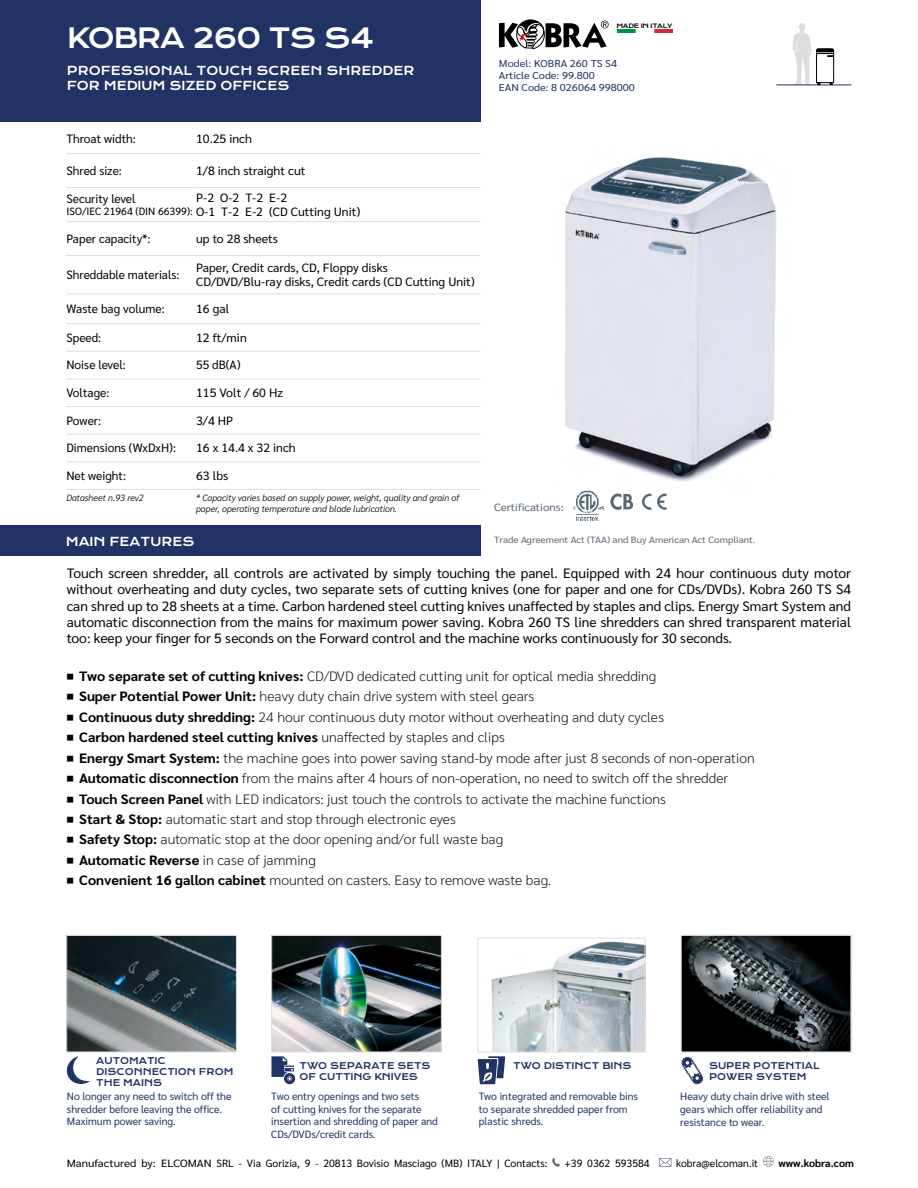
<style>
.page{position:relative;width:918px;height:1188px;background:#fff}
.page>*{position:absolute;margin:0;border:0;box-sizing:border-box;transform-origin:0 0}
.t1{font:27px "Krona One";letter-spacing:-.05em;color:#fff}
.t2{font:200 13.5px "Sarabun";color:#000;scale:1.05 1}
.t3{font:13.5px/16.2px "Sarabun";color:#000;text-align:justify}
.t4{font:700 13.5px "Sarabun";color:#000;scale:1.05 1}
.t5{font:12px/14.4px "Sarabun";color:#000}
.t6{font:12px/15px "Krona One";color:#fff}
.t7{font:10.5px/12.6px "Sarabun";color:#213264}
.t8{font:10.5px "Sarabun";color:#000;scale:1.1 1}
.t9{font:10.5px "Sarabun";color:#000}
.t10{font:10.5px/12.6px "Sarabun";color:#213264;scale:1.1 1}
.t11{font:10.5px "Sarabun";color:#596774;scale:1.1 1}
.t12{font:700 10.5px "Sarabun";color:#000}
.t13{font:9.9px/12px "Sarabun";color:#213264;scale:1.1 1}
.t14{font:italic 300 9px/10.8px "Sarabun";color:#000}
.t15{font:9px/10.8px "Krona One";color:#213264}
.t16{font:9px "Sarabun";color:#596774;scale:1.1 1}
.t17{font:5.85px "Krona One";letter-spacing:-.05em;color:#000;scale:1.08 1}
.s1{font-weight:400;font-size:12px}
.s2{font-weight:700}
.s3{font-weight:200}
</style>
<div class="page">
<img style="left:565px;top:351px;width:210px;height:131px">
<img style="left:565px;top:157px;width:212px;height:194px">
<img style="left:273px;top:937px;width:167px;height:113px">
<div style="left:271px;top:935px;width:171px;height:117px;border:1px solid #ddddde"></div>
<img style="left:491px;top:941px;width:152px;height:109px">
<div style="left:478px;top:938px;width:167px;height:114px;border:1px solid #ddddde"></div>
<div style="left:0;top:0;width:480px;height:122px;background:#213264"></div>
<div style="left:0;top:525px;width:480px;height:31px;background:#213264"></div>
<img style="left:69px;top:937px;width:166px;height:113px">
<div style="left:67px;top:935px;width:170px;height:117px;border:1px solid #ddddde"></div>
<svg style="left:66px;top:1056px;width:24px;height:28px"></svg>
<svg style="left:271px;top:1056px;width:24px;height:28px"></svg>
<svg style="left:478px;top:1056px;width:27px;height:28px"></svg>
<hr style="left:776px;top:85px;width:75px;height:1px;background:#213264">
<svg style="left:792px;top:23px;width:42px;height:62px"></svg>
<svg style="left:642px;top:494px;width:9px;height:16px"></svg>
<svg style="left:657px;top:494px;width:9px;height:16px"></svg>
<svg style="left:610px;top:494px;width:23px;height:16px"></svg>
<img style="left:574px;top:490px;width:30px;height:30px">
<svg style="left:552px;top:1158px;width:8px;height:9px"></svg>
<svg style="left:659px;top:1158px;width:12px;height:9px"></svg>
<svg style="left:763px;top:1156px;width:11px;height:11px"></svg>
<img style="left:683px;top:937px;width:166px;height:113px">
<div style="left:681px;top:935px;width:170px;height:117px;border:1px solid #ddddde"></div>
<svg style="left:681px;top:1057px;width:23px;height:27px"></svg>
<img style="left:617px;top:30px;width:55px;height:3px">
<svg style="left:499px;top:19px;width:110px;height:30px"></svg>
<hr style="left:66px;top:153px;width:130px;height:1px;background:#ddddde">
<hr style="left:66px;top:187px;width:130px;height:1px;background:#ddddde">
<hr style="left:66px;top:221px;width:130px;height:1px;background:#ddddde">
<hr style="left:66px;top:255px;width:130px;height:1px;background:#ddddde">
<hr style="left:66px;top:294px;width:130px;height:1px;background:#ddddde">
<hr style="left:66px;top:323px;width:130px;height:1px;background:#ddddde">
<hr style="left:66px;top:351px;width:130px;height:1px;background:#ddddde">
<hr style="left:66px;top:379px;width:130px;height:1px;background:#ddddde">
<hr style="left:66px;top:406px;width:130px;height:1px;background:#ddddde">
<hr style="left:66px;top:434px;width:130px;height:1px;background:#ddddde">
<hr style="left:66px;top:462px;width:130px;height:1px;background:#ddddde">
<hr style="left:66px;top:489px;width:130px;height:1px;background:#ddddde">
<hr style="left:196px;top:153px;width:284px;height:1px;background:#ddddde">
<hr style="left:196px;top:187px;width:284px;height:1px;background:#ddddde">
<hr style="left:196px;top:221px;width:284px;height:1px;background:#ddddde">
<hr style="left:196px;top:255px;width:284px;height:1px;background:#ddddde">
<hr style="left:196px;top:294px;width:284px;height:1px;background:#ddddde">
<hr style="left:196px;top:323px;width:284px;height:1px;background:#ddddde">
<hr style="left:196px;top:351px;width:284px;height:1px;background:#ddddde">
<hr style="left:196px;top:379px;width:284px;height:1px;background:#ddddde">
<hr style="left:196px;top:406px;width:284px;height:1px;background:#ddddde">
<hr style="left:196px;top:434px;width:284px;height:1px;background:#ddddde">
<hr style="left:196px;top:462px;width:284px;height:1px;background:#ddddde">
<hr style="left:196px;top:489px;width:284px;height:1px;background:#ddddde">
<h1 class="t1" style="left:67px;top:21px;width:309px">KOBRA 260 TS S4</h1>
<p class="t6" style="left:67px;top:63px;width:349px">PROFESSIONAL TOUCH SCREEN SHREDDER<br>FOR MEDIUM SIZED OFFICES</p>
<p class="t5" style="left:66px;top:132px;width:71px">Throat width:</p>
<p class="t5" style="left:196px;top:132px;width:57px">10.25 inch</p>
<p class="t5" style="left:66px;top:164px;width:57px">Shred size:</p>
<p class="t5" style="left:196px;top:164px;width:111px">1/8 inch straight cut</p>
<p class="t5" style="left:66px;top:191px;width:71px">Security level</p>
<p class="t9" style="left:66px;top:206px;width:128px">ISO/IEC 21964 (DIN 66399):</p>
<p class="t5" style="left:196px;top:190px;width:166px">P-2 O-2 T-2 E-2<br>O-1 T-2 E-2 (CD Cutting Unit)</p>
<p class="t5" style="left:66px;top:232px;width:86px">Paper capacity*:</p>
<p class="t5" style="left:196px;top:232px;width:83px">up to 28 sheets</p>
<p class="t5" style="left:66px;top:268px;width:114px">Shreddable materials:</p>
<p class="t5" style="left:196px;top:261px;width:280px">Paper, Credit cards, CD, Floppy disks<br>CD/DVD/Blu-ray disks, Credit cards (CD Cutting Unit)</p>
<p class="t5" style="left:66px;top:302px;width:100px">Waste bag volume:</p>
<p class="t5" style="left:196px;top:302px;width:35px">16 gal</p>
<p class="t5" style="left:66px;top:331px;width:36px">Speed:</p>
<p class="t5" style="left:196px;top:331px;width:52px">12 ft/min</p>
<p class="t5" style="left:66px;top:358px;width:61px">Noise level:</p>
<p class="t5" style="left:196px;top:358px;width:46px">55 dB(A)</p>
<p class="t5" style="left:66px;top:386px;width:45px">Voltage:</p>
<p class="t5" style="left:196px;top:386px;width:88px">115 Volt / 60 Hz</p>
<p class="t5" style="left:66px;top:413px;width:36px">Power:</p>
<p class="t5" style="left:196px;top:413px;width:39px">3/4 HP</p>
<p class="t5" style="left:66px;top:441px;width:111px">Dimensions (WxDxH):</p>
<p class="t5" style="left:196px;top:441px;width:101px">16 x 14.4 x 32 inch</p>
<p class="t5" style="left:66px;top:469px;width:61px">Net weight:</p>
<p class="t5" style="left:196px;top:469px;width:34px">63 lbs</p>
<p class="t14" style="left:66px;top:493px;width:79px">Datasheet n.93 rev2</p>
<p class="t14" style="left:196px;top:493px;width:265px">* Capacity varies based on supply power, weight, quality and grain of paper, operating temperature and blade lubrication.</p>
<p class="t17" style="left:616px;top:22px;width:53px">MADE IN ITALY</p>
<p class="t13" style="left:499px;top:57px;width:125px">Model: KOBRA 260 TS S4<br>Article Code: 99.800<br>EAN Code: 8 026064 998000</p>
<p class="t10" style="left:578px;top:62px;width:82px">99.800<br>8 026064 998000</p>
<p class="t11" style="left:494px;top:501px;width:65px">Certifications:</p>
<p class="t6" style="left:66px;top:534px;width:130px">MAIN FEATURES</p>
<p class="t16" style="left:494px;top:535px;width:239px">Trade Agreement Act (TAA) and Buy American Act Compliant.</p>
<p class="t3" style="left:67px;top:565px;width:786px">Touch screen shredder, all controls are activated by simply touching the panel. Equipped with 24 hour continuous duty motor without overheating and duty cycles, two separate sets of cutting knives (one for paper and one for CDs/DVDs). Kobra 260 TS S4 can shred up to 28 sheets at a time. Carbon hardened steel cutting knives unaffected by staples and clips. Energy Smart System and automatic disconnection from the mains for maximum power saving. Kobra 260 TS line shredders can shred transparent material too: keep your finger for 5 seconds on the Forward control and the machine works continuously for 30 seconds.</p>
<p class="t2" style="left:66px;top:668px;width:563px"><span class="s1">■</span> <span class="s2">Two separate set of cutting knives:</span> CD/DVD dedicated cutting unit for optical media shredding</p>
<p class="t2" style="left:66px;top:689px;width:447px"><span class="s1">■</span> <span class="s2">Super Potential Power Unit:</span> heavy duty chain drive system with steel gears</p>
<p class="t2" style="left:66px;top:709px;width:571px"><span class="s1">■</span> <span class="s2">Continuous duty shredding:</span> 24 hour continuous duty motor without overheating and duty cycles</p>
<p class="t4" style="left:66px;top:730px;width:419px"><span class="s1">■</span> Carbon hardened steel cutting knives <span class="s3">unaffected by staples and clips</span></p>
<p class="t2" style="left:66px;top:750px;width:657px"><span class="s1">■</span> <span class="s2">Energy Smart System:</span> the machine goes into power saving stand-by mode after just 8 seconds of non-operation</p>
<p class="t2" style="left:66px;top:771px;width:632px"><span class="s1">■</span> <span class="s2">Automatic disconnection</span> from the mains after 4 hours of non-operation, no need to switch off the shredder</p>
<p class="t2" style="left:66px;top:791px;width:572px"><span class="s1">■</span> <span class="s2">Touch Screen Panel</span> with LED indicators: just touch the controls to activate the machine functions</p>
<p class="t2" style="left:66px;top:811px;width:372px"><span class="s1">■</span> <span class="s2">Start &amp; Stop:</span> automatic start and stop through electronic eyes</p>
<p class="t2" style="left:66px;top:832px;width:418px"><span class="s1">■</span> <span class="s2">Safety Stop:</span> automatic stop at the door opening and/or full waste bag</p>
<p class="t4" style="left:66px;top:852px;width:239px"><span class="s1">■</span> Automatic Reverse <span class="s3">in case of jamming</span></p>
<p class="t2" style="left:66px;top:873px;width:463px"><span class="s1">■</span> <span class="s2">Convenient 16 gallon cabinet</span> mounted on casters. Easy to remove waste bag.</p>
<p class="t15" style="left:96px;top:1056px;width:139px">AUTOMATIC<br>DISCONNECTION FROM<br>THE MAINS</p>
<p class="t7" style="left:67px;top:1090px;width:166px">No longer any need to switch off the shredder before leaving the office.<br>Maximum power saving.</p>
<p class="t15" style="left:300px;top:1061px;width:133px">TWO SEPARATE SETS<br>OF CUTTING KNIVES</p>
<p class="t15" style="left:513px;top:1061px;width:120px">TWO DISTINCT BINS</p>
<p class="t15" style="left:709px;top:1061px;width:112px">SUPER POTENTIAL<br>POWER SYSTEM</p>
<p class="t7" style="left:680px;top:1090px;width:151px">Heavy duty chain drive with steel gears which offer reliability and resistance to wear.</p>
<p class="t7" style="left:271px;top:1090px;width:168px">Two entry openings and two sets<br>of cutting knives for the separate insertion and shredding of paper and<br>CDs/DVDs/credit cards.</p>
<p class="t7" style="left:479px;top:1090px;width:160px">Two integrated and removable bins to separate shredded paper from plastic shreds.</p>
<p class="t8" style="left:67px;top:1157px;width:439px">Manufactured by: ELCOMAN SRL - Via Gorizia, 9 - 20813 Bovisio Masciago (MB) ITALY | Contacts:</p>
<p class="t9" style="left:565px;top:1157px;width:87px">+39 0362 593584</p>
<p class="t9" style="left:676px;top:1157px;width:84px">kobra@elcoman.it</p>
<p class="t12" style="left:778px;top:1157px;width:77px">www.kobra.com</p>
</div>
